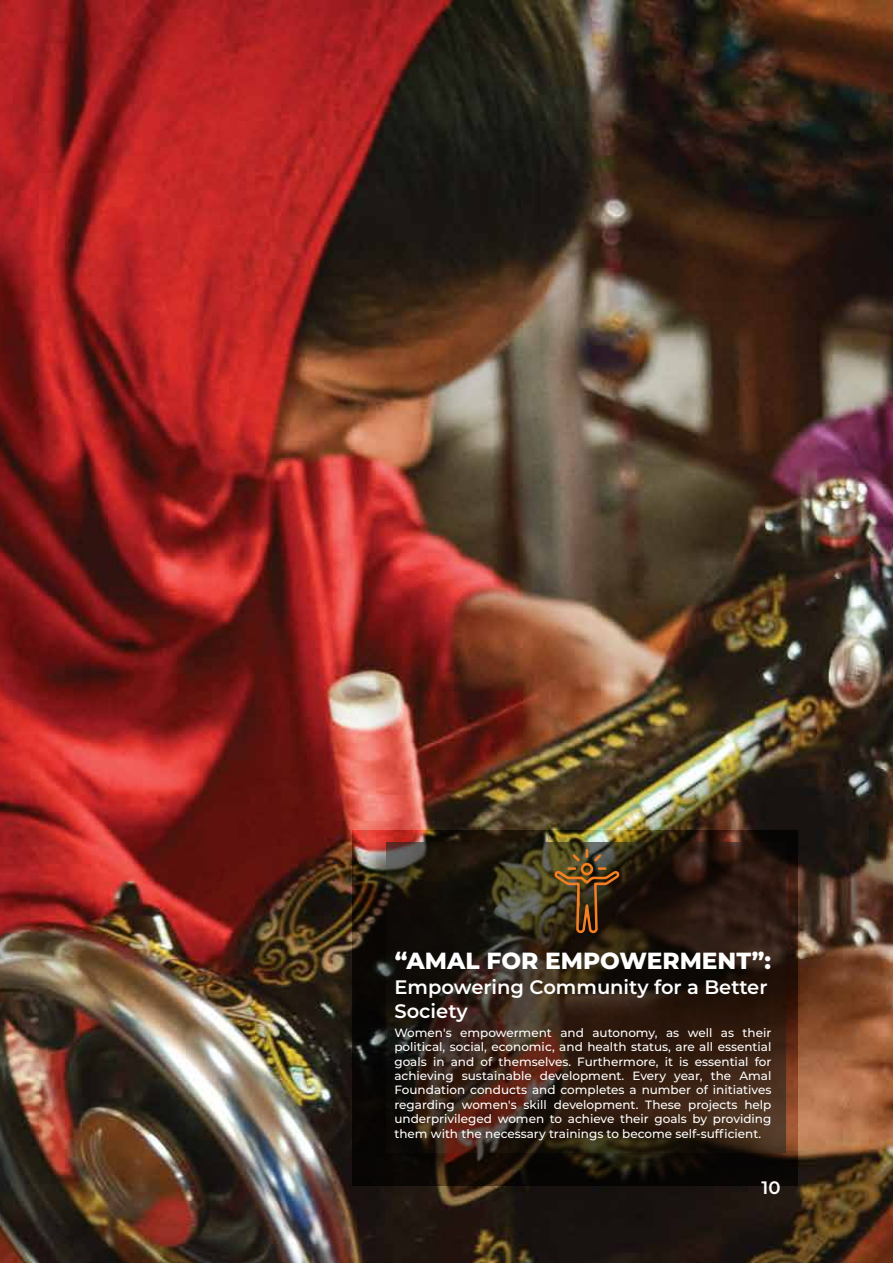
<style>
.page{position:relative;width:893px;height:1263px;background:#fff}
.page>*{position:absolute;margin:0;border:0;box-sizing:border-box;transform-origin:0 0}
.t1{font:800 23.4px "Montserrat";color:#fff}
.t2{font:600 19.5px/23.4px "Montserrat";color:#fff}
.t3{font:600 18px "Montserrat";color:#fff}
.t4{font:500 12px/14.4px "Montserrat";color:#fff;text-align:justify}
</style>
<div class="page">
<img style="left:0;top:0;width:893px;height:1263px">
<img style="left:353px;top:830px;width:444px;height:356px">
<svg style="left:386px;top:843px;width:399px;height:310px;background:#2e1e13"></svg>
<svg style="left:554px;top:849px;width:66px;height:85px;background:#533c1b"></svg>
<h1 class="t1" style="left:395px;top:943px;width:378px">“AMAL FOR EMPOWERMENT”:</h1>
<h2 class="t2" style="left:394px;top:975px;width:375px">Empowering Community for a Better<br>Society</h2>
<p class="t4" style="left:394px;top:1025px;width:378px">Women's empowerment and autonomy, as well as their political, social, economic, and health status, are all essential goals in and of themselves. Furthermore, it is essential for achieving sustainable development. Every year, the Amal Foundation conducts and completes a number of initiatives regarding women's skill development. These projects help underprivileged women to achieve their goals by providing them with the necessary trainings to become self-sufficient.</p>
<h3 class="t3" style="left:762px;top:1174px;width:20px">10</h3>
</div>
